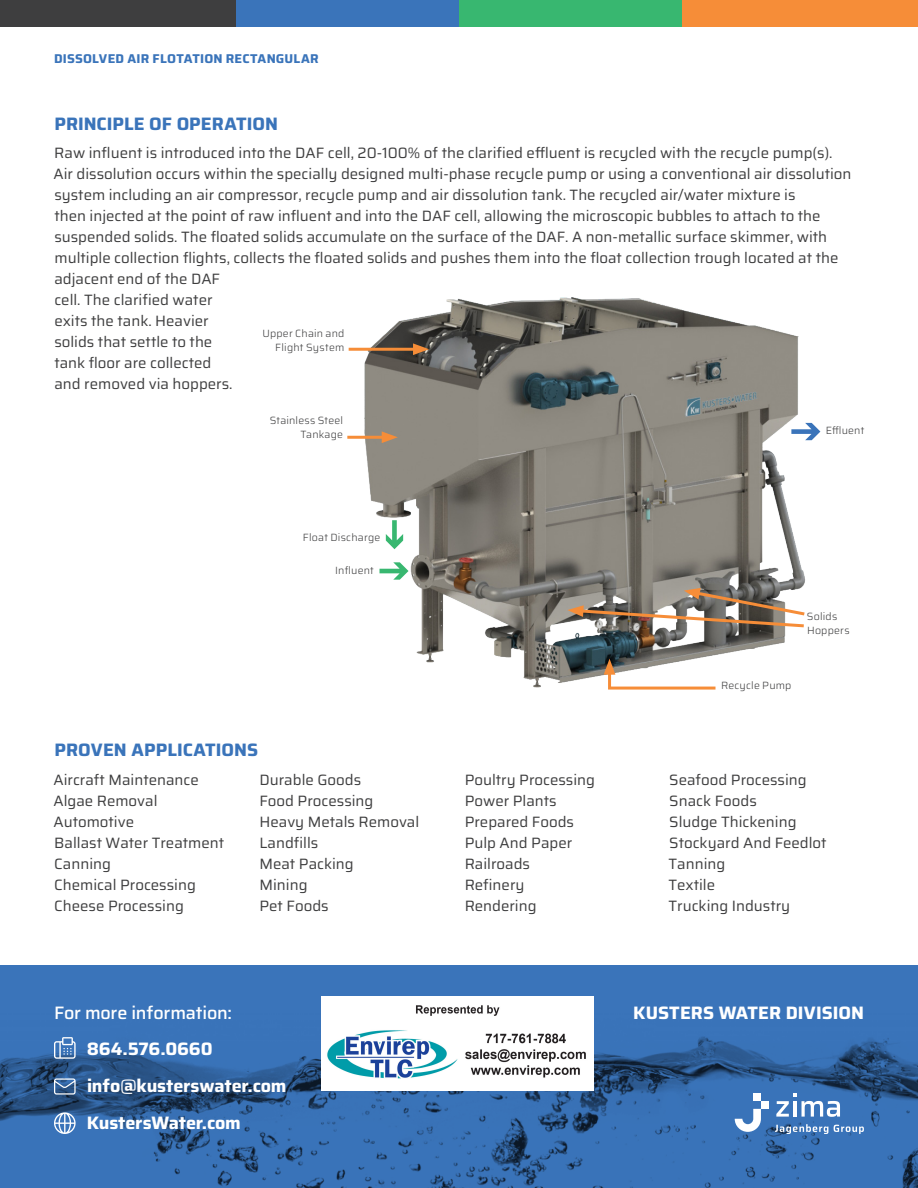
<style>
.page{position:relative;width:918px;height:1188px;background:#fff}
.page>*{position:absolute;margin:0;border:0;box-sizing:border-box;transform-origin:0 0}
.t1{font:700 18px "Saira";letter-spacing:-.005em;color:#fff}
.t2{font:700 18px "Saira";color:#3a74ba}
.t3{font:500 18px "Saira";letter-spacing:-.015em;color:#fff}
.t4{font:15px/21px "Saira";color:#3e3e3f}
.t5{font:700 12.75px "Saira";letter-spacing:.015em;color:#3a74ba}
.t6{font:300 10.5px "Saira";letter-spacing:.02em;color:#3e3e3f}
</style>
<div class="page">
<div style="left:0;top:965px;width:918px;height:223px;background:#3a74ba"></div>
<img style="left:0;top:1036px;width:918px;height:152px">
<svg style="left:776px;top:1094px;width:64px;height:23px"></svg>
<svg style="left:775px;top:1124px;width:53px;height:10px"></svg>
<svg style="left:834px;top:1125px;width:30px;height:9px"></svg>
<svg style="left:735px;top:1109px;width:26px;height:23px"></svg>
<div style="left:761px;top:1101px;width:8px;height:8px;background:#fff"></div>
<div style="left:753px;top:1094px;width:8px;height:7px;background:#fff"></div>
<svg style="left:54px;top:1037px;width:22px;height:22px"></svg>
<svg style="left:54px;top:1078px;width:22px;height:17px"></svg>
<svg style="left:54px;top:1112px;width:22px;height:22px"></svg>
<div style="left:0;top:0;width:237px;height:27px;background:#3e3e3f"></div>
<div style="left:237px;top:0;width:223px;height:27px;background:#3a74ba"></div>
<div style="left:460px;top:0;width:223px;height:27px;background:#38b770"></div>
<div style="left:683px;top:0;width:235px;height:27px;background:#f68d38"></div>
<img style="left:365px;top:297px;width:441px;height:390px">
<hr style="left:349px;top:348px;width:70px;height:3px;background:#f68d38">
<svg style="left:413px;top:343px;width:16px;height:12px"></svg>
<svg style="left:604px;top:659px;width:115px;height:31px"></svg>
<hr style="left:347px;top:436px;width:40px;height:3px;background:#f68d38">
<svg style="left:382px;top:431px;width:16px;height:12px"></svg>
<svg style="left:380px;top:562px;width:29px;height:18px"></svg>
<svg style="left:386px;top:520px;width:17px;height:29px"></svg>
<svg style="left:791px;top:423px;width:29px;height:17px"></svg>
<svg style="left:567px;top:588px;width:239px;height:41px"></svg>
<img style="left:321px;top:997px;width:273px;height:93px">
<p class="t5" style="left:54px;top:48px;width:266px">DISSOLVED AIR FLOTATION RECTANGULAR</p>
<p class="t2" style="left:55px;top:109px;width:225px">PRINCIPLE OF OPERATION</p>
<p class="t4" style="left:53px;top:142px;width:800px">Raw influent is introduced into the DAF cell, 20-100% of the clarified effluent is recycled with the recycle pump(s).<br>Air dissolution occurs within the specially designed multi-phase recycle pump or using a conventional air dissolution system including an air compressor, recycle pump and air dissolution tank. The recycled air/water mixture is<br>then injected at the point of raw influent and into the DAF cell, allowing the microscopic bubbles to attach to the suspended solids. The floated solids accumulate on the surface of the DAF. A non-metallic surface skimmer, with multiple collection flights, collects the floated solids and pushes them into the float collection trough located at the adjacent end of the DAF<br>cell. The clarified water<br>exits the tank. Heavier<br>solids that settle to the<br>tank floor are collected<br>and removed via hoppers.</p>
<p class="t6" style="left:262px;top:325px;width:83px">Upper Chain and</p>
<p class="t6" style="left:275px;top:338px;width:71px">Flight System</p>
<p class="t6" style="left:270px;top:412px;width:75px">Stainless Steel</p>
<p class="t6" style="left:301px;top:426px;width:44px">Tankage</p>
<p class="t6" style="left:826px;top:422px;width:40px">Effluent</p>
<p class="t6" style="left:303px;top:529px;width:79px">Float Discharge</p>
<p class="t6" style="left:335px;top:562px;width:40px">Influent</p>
<p class="t2" style="left:55px;top:736px;width:205px">PROVEN APPLICATIONS</p>
<p class="t4" style="left:53px;top:769px;width:147px">Aircraft Maintenance</p>
<p class="t4" style="left:53px;top:790px;width:106px">Algae Removal</p>
<p class="t4" style="left:53px;top:811px;width:82px">Automotive</p>
<p class="t4" style="left:54px;top:832px;width:171px">Ballast Water Treatment</p>
<p class="t4" style="left:54px;top:853px;width:58px">Canning</p>
<p class="t4" style="left:54px;top:874px;width:143px">Chemical Processing</p>
<p class="t4" style="left:54px;top:895px;width:131px">Cheese Processing</p>
<p class="t4" style="left:259px;top:769px;width:103px">Durable Goods</p>
<p class="t4" style="left:259px;top:790px;width:115px">Food Processing</p>
<p class="t4" style="left:259px;top:811px;width:161px">Heavy Metals Removal</p>
<p class="t4" style="left:259px;top:832px;width:60px">Landfills</p>
<p class="t4" style="left:259px;top:853px;width:96px">Meat Packing</p>
<p class="t4" style="left:259px;top:874px;width:50px">Mining</p>
<p class="t4" style="left:259px;top:895px;width:71px">Pet Foods</p>
<p class="t3" style="left:54px;top:998px;width:179px">For more information:</p>
<p class="t1" style="left:87px;top:1035px;width:127px">864.576.0660</p>
<p class="t1" style="left:87px;top:1071px;width:201px">info@kusterswater.com</p>
<p class="t1" style="left:87px;top:1108px;width:155px">KustersWater.com</p>
<p class="t4" style="left:465px;top:769px;width:132px">Poultry Processing</p>
<p class="t4" style="left:465px;top:790px;width:94px">Power Plants</p>
<p class="t4" style="left:465px;top:811px;width:111px">Prepared Foods</p>
<p class="t4" style="left:465px;top:832px;width:109px">Pulp And Paper</p>
<p class="t4" style="left:465px;top:853px;width:67px">Railroads</p>
<p class="t4" style="left:465px;top:874px;width:61px">Refinery</p>
<p class="t4" style="left:465px;top:895px;width:73px">Rendering</p>
<p class="t6" style="left:807px;top:608px;width:32px">Solids</p>
<p class="t6" style="left:807px;top:622px;width:44px">Hoppers</p>
<p class="t6" style="left:721px;top:677px;width:72px">Recycle Pump</p>
<p class="t4" style="left:669px;top:769px;width:139px">Seafood Processing</p>
<p class="t4" style="left:669px;top:790px;width:89px">Snack Foods</p>
<p class="t4" style="left:669px;top:811px;width:129px">Sludge Thickening</p>
<p class="t4" style="left:669px;top:832px;width:159px">Stockyard And Feedlot</p>
<p class="t4" style="left:669px;top:853px;width:58px">Tanning</p>
<p class="t4" style="left:669px;top:874px;width:48px">Textile</p>
<p class="t4" style="left:669px;top:895px;width:123px">Trucking Industry</p>
<p class="t1" style="left:633px;top:998px;width:232px">KUSTERS WATER DIVISION</p>
</div>
